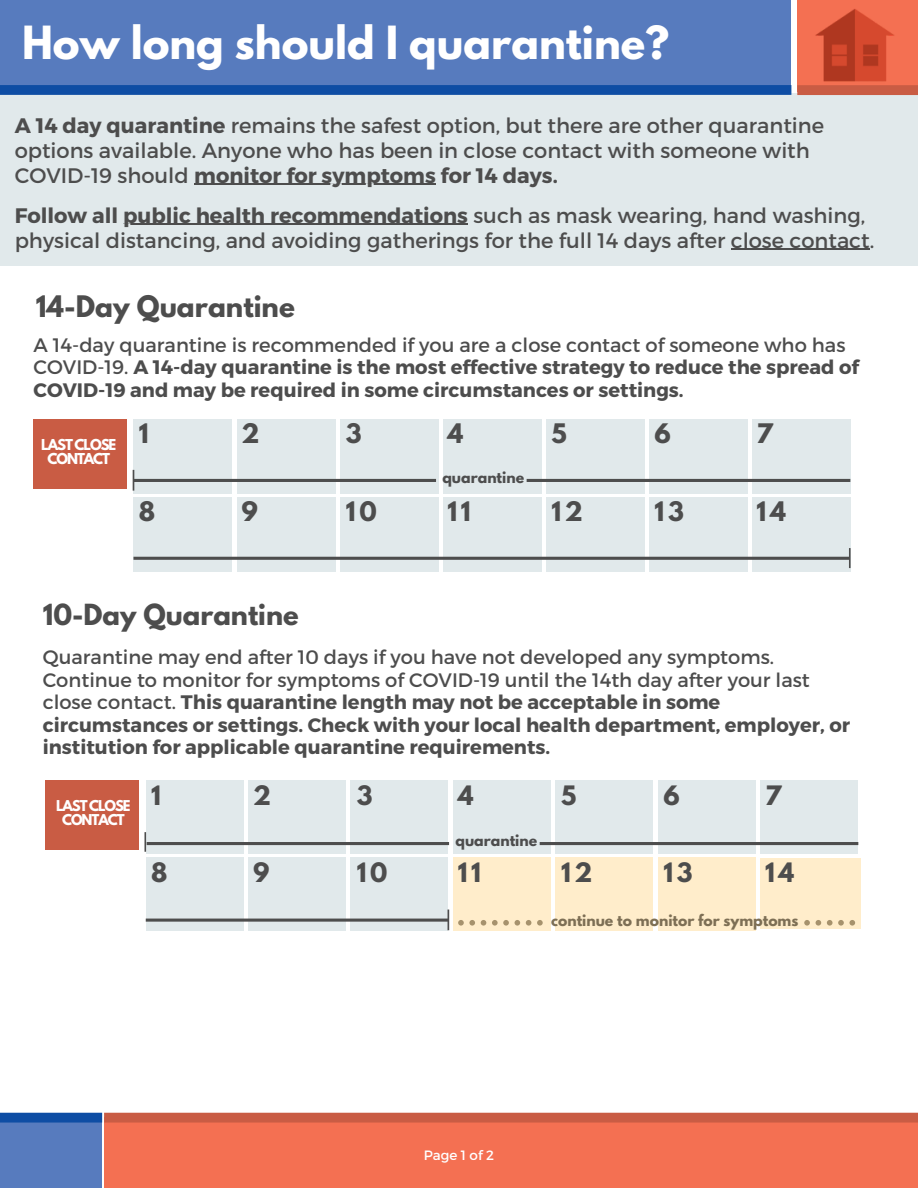
<style>
.page{position:relative;width:918px;height:1188px;background:#fff}
.page>*{position:absolute;margin:0;border:0;box-sizing:border-box;transform-origin:0 0}
.t1{font:700 40.5px "League Spartan";color:#fff}
.t2{font:700 26.25px "League Spartan";color:#4d4d4d}
.t3{font:700 25.8px "League Spartan";color:#4d4d4d}
.t4{font:700 23.85px "League Spartan";letter-spacing:.15em;color:#4d4d4d}
.t5{font:700 23.7px "League Spartan";letter-spacing:.15em;color:#4d4d4d}
.t6{font:21px/24.8px "Montserrat";color:#4d4d4d}
.t7{font:700 19.5px/22.5px "Montserrat";color:#4d4d4d}
.t8{font:700 14.1px "League Spartan";color:#7d6f55}
.t9{font:700 14.1px "League Spartan";color:#4d4d4d}
.t10{font:13.5px "Montserrat";color:#fff}
.t11{font:700 13.35px/14.4px "League Spartan";letter-spacing:-.08em;color:#fff;text-align:center}
.t12{font:700 13.2px/14.4px "League Spartan";letter-spacing:-.08em;color:#fff;text-align:center}
.s1{font-weight:700}
.s2{font-weight:400}
</style>
<div class="page">
<div style="left:0;top:93px;width:918px;height:172px;background:#e1e9eb"></div>
<div style="left:0;top:0;width:791px;height:90px;background:#577bbe"></div>
<div style="left:797px;top:0;width:121px;height:92px;background:#f47052"></div>
<div style="left:133px;top:419px;width:99px;height:74px;background:#e1e9eb"></div>
<div style="left:237px;top:419px;width:99px;height:74px;background:#e1e9eb"></div>
<div style="left:340px;top:419px;width:99px;height:74px;background:#e1e9eb"></div>
<div style="left:443px;top:419px;width:99px;height:74px;background:#e1e9eb"></div>
<div style="left:546px;top:419px;width:99px;height:74px;background:#e1e9eb"></div>
<div style="left:649px;top:419px;width:99px;height:74px;background:#e1e9eb"></div>
<div style="left:752px;top:419px;width:99px;height:74px;background:#e1e9eb"></div>
<div style="left:237px;top:497px;width:99px;height:74px;background:#e1e9eb"></div>
<div style="left:340px;top:497px;width:99px;height:74px;background:#e1e9eb"></div>
<div style="left:443px;top:497px;width:99px;height:74px;background:#e1e9eb"></div>
<div style="left:546px;top:497px;width:99px;height:74px;background:#e1e9eb"></div>
<div style="left:649px;top:497px;width:99px;height:74px;background:#e1e9eb"></div>
<div style="left:752px;top:497px;width:99px;height:74px;background:#e1e9eb"></div>
<div style="left:133px;top:497px;width:99px;height:74px;background:#e1e9eb"></div>
<div style="left:34px;top:419px;width:93px;height:70px;background:#c95c44"></div>
<div style="left:146px;top:781px;width:98px;height:73px;background:#e1e9eb"></div>
<div style="left:248px;top:781px;width:98px;height:73px;background:#e1e9eb"></div>
<div style="left:351px;top:781px;width:97px;height:73px;background:#e1e9eb"></div>
<div style="left:453px;top:781px;width:98px;height:73px;background:#e1e9eb"></div>
<div style="left:555px;top:781px;width:98px;height:73px;background:#e1e9eb"></div>
<div style="left:658px;top:781px;width:98px;height:73px;background:#e1e9eb"></div>
<div style="left:760px;top:781px;width:98px;height:73px;background:#e1e9eb"></div>
<div style="left:248px;top:858px;width:98px;height:73px;background:#e1e9eb"></div>
<div style="left:351px;top:858px;width:97px;height:73px;background:#e1e9eb"></div>
<div style="left:453px;top:858px;width:98px;height:73px;background:#ffedcb"></div>
<div style="left:555px;top:858px;width:98px;height:73px;background:#ffedcb"></div>
<div style="left:658px;top:858px;width:98px;height:73px;background:#ffedcb"></div>
<div style="left:760px;top:858px;width:100px;height:71px;background:#ffedcb"></div>
<div style="left:146px;top:858px;width:98px;height:73px;background:#e1e9eb"></div>
<div style="left:46px;top:781px;width:93px;height:69px;background:#c95c44"></div>
<svg style="left:0;top:85px;width:791px;height:10px;background:#104fa4"></svg>
<svg style="left:797px;top:85px;width:121px;height:10px"></svg>
<img style="left:811px;top:9px;width:89px;height:80px">
<div style="left:104px;top:1117px;width:814px;height:71px;background:#f47052"></div>
<div style="left:0;top:1117px;width:102px;height:71px;background:#577bbe"></div>
<svg style="left:0;top:1113px;width:918px;height:10px;background:#b65b4f"></svg>
<svg style="left:144px;top:832px;width:305px;height:20px"></svg>
<svg style="left:540px;top:842px;width:318px;height:3px"></svg>
<svg style="left:146px;top:910px;width:303px;height:20px"></svg>
<svg style="left:133px;top:470px;width:303px;height:21px"></svg>
<svg style="left:527px;top:479px;width:323px;height:3px"></svg>
<svg style="left:133px;top:548px;width:718px;height:20px"></svg>
<svg style="left:458px;top:920px;width:85px;height:6px"></svg>
<svg style="left:804px;top:920px;width:52px;height:6px"></svg>
<hr style="left:194px;top:184px;width:242px;height:1px;background:#4d4d4d">
<hr style="left:123px;top:224px;width:345px;height:1px;background:#4d4d4d">
<hr style="left:731px;top:249px;width:139px;height:1px;background:#4d4d4d">
<h1 class="t1" style="left:22px;top:23px;width:649px">How long should I quarantine?</h1>
<p class="t6" style="left:15px;top:112px;width:811px"><span class="s1">A 14 day quarantine</span> remains the safest option, but there are other quarantine options available. Anyone who has been in close contact with someone with<br>COVID-19 should <span class="s1">monitor for symptoms for 14 days.</span></p>
<p class="t6" style="left:15px;top:202px;width:861px"><span class="s1">Follow all public health recommendations</span> such as mask wearing, hand washing, physical distancing, and avoiding gatherings for the full 14 days after close contact.</p>
<h2 class="t2" style="left:36px;top:294px;width:261px">14-Day Quarantine</h2>
<p class="t7" style="left:34px;top:332px;width:827px"><span class="s2">A 14-day quarantine is recommended if you are a close contact of someone who has<br>COVID-19.</span> A 14-day quarantine is the most effective strategy to reduce the spread of<br>COVID-19 and may be required in some circumstances or settings.</p>
<p class="t11" style="left:41px;top:439px;width:77px">LAST CLOSE<br>CONTACT</p>
<p class="t4" style="left:139px;top:422px;width:11px">1</p>
<p class="t4" style="left:241px;top:422px;width:19px">2</p>
<p class="t4" style="left:346px;top:422px;width:17px">3</p>
<p class="t4" style="left:448px;top:422px;width:17px">4</p>
<p class="t4" style="left:552px;top:422px;width:17px">5</p>
<p class="t4" style="left:655px;top:422px;width:18px">6</p>
<p class="t4" style="left:757px;top:422px;width:18px">7</p>
<p class="t9" style="left:442px;top:471px;width:83px">quarantine</p>
<p class="t4" style="left:139px;top:500px;width:18px">8</p>
<p class="t4" style="left:241px;top:500px;width:18px">9</p>
<p class="t4" style="left:346px;top:500px;width:32px">10</p>
<p class="t4" style="left:448px;top:500px;width:25px">11</p>
<p class="t4" style="left:552px;top:500px;width:33px">12</p>
<p class="t4" style="left:655px;top:500px;width:31px">13</p>
<p class="t4" style="left:757px;top:500px;width:31px">14</p>
<h3 class="t3" style="left:43px;top:601px;width:257px">10-Day Quarantine</h3>
<p class="t7" style="left:43px;top:645px;width:809px"><span class="s2">Quarantine may end after 10 days if you have not developed any symptoms.<br>Continue to monitor for symptoms of COVID-19 until the 14th day after your last close contact.</span> This quarantine length may not be acceptable in some circumstances or settings. Check with your local health department, employer, or institution for applicable quarantine requirements.</p>
<p class="t12" style="left:56px;top:800px;width:76px">LAST CLOSE<br>CONTACT</p>
<p class="t5" style="left:151px;top:783px;width:11px">1</p>
<p class="t5" style="left:253px;top:783px;width:19px">2</p>
<p class="t5" style="left:357px;top:783px;width:17px">3</p>
<p class="t5" style="left:458px;top:783px;width:17px">4</p>
<p class="t5" style="left:561px;top:783px;width:17px">5</p>
<p class="t9" style="left:455px;top:834px;width:83px">quarantine</p>
<p class="t5" style="left:664px;top:783px;width:18px">6</p>
<p class="t5" style="left:765px;top:783px;width:18px">7</p>
<p class="t5" style="left:151px;top:861px;width:18px">8</p>
<p class="t5" style="left:253px;top:861px;width:18px">9</p>
<p class="t5" style="left:357px;top:861px;width:32px">10</p>
<p class="t5" style="left:458px;top:861px;width:25px">11</p>
<p class="t5" style="left:561px;top:861px;width:33px">12</p>
<p class="t5" style="left:664px;top:861px;width:31px">13</p>
<p class="t5" style="left:765px;top:861px;width:31px">14</p>
<p class="t8" style="left:551px;top:913px;width:249px">continue to monitor for symptoms</p>
<p class="t10" style="left:424px;top:1147px;width:72px">Page 1 of 2</p>
</div>
